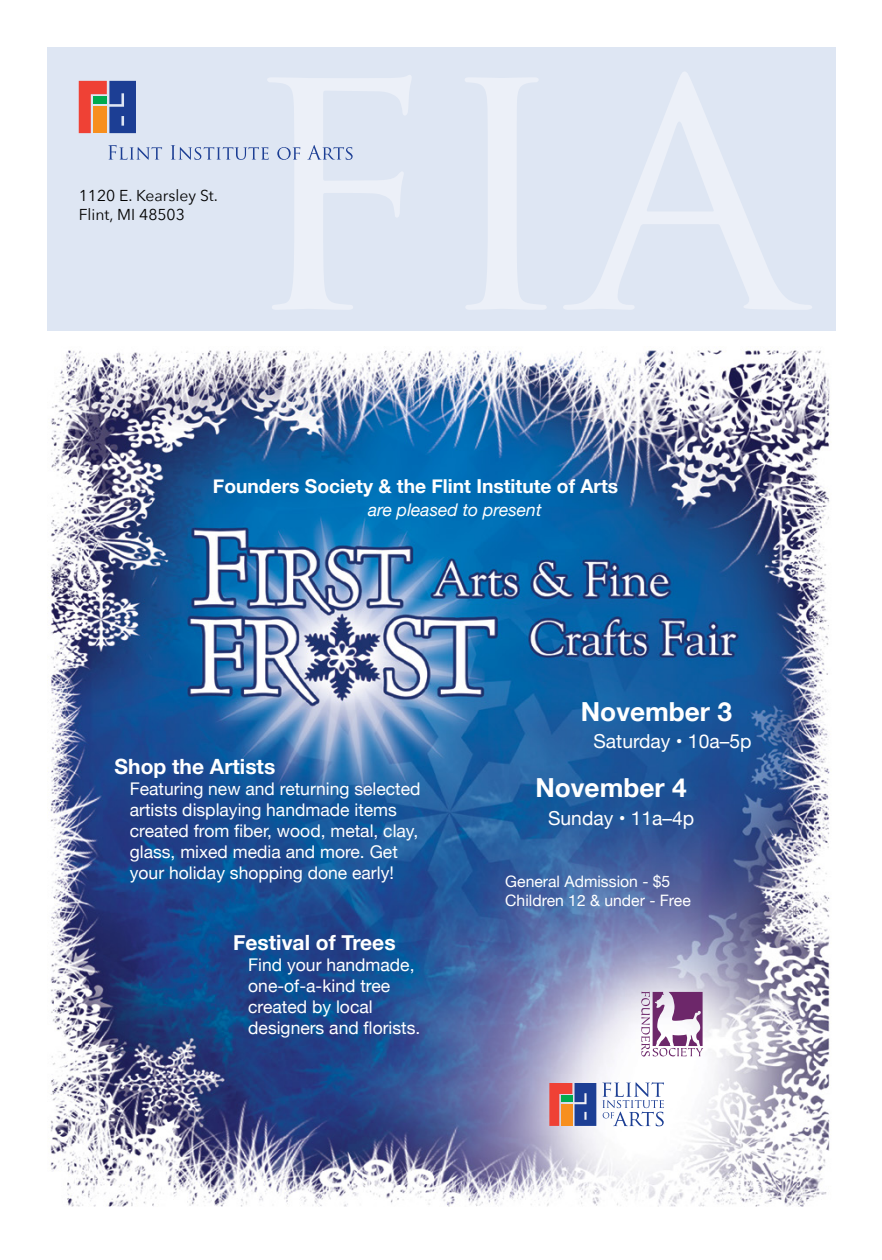
<style>
.page{position:relative;width:882px;height:1260px;background:#fff}
.page>*{position:absolute;margin:0;border:0;box-sizing:border-box;transform-origin:0 0}
.t1{font:700 26.25px "Helvetica Neue";color:#fff}
.t2{font:700 21px "Helvetica Neue";color:#fff}
.t3{font:700 19.25px "Helvetica Neue";color:#fff}
.t4{font:19.25px "Helvetica Neue";color:#fff}
.t5{font:17.5px/21px "Helvetica Neue";color:#fff}
.t6{font:italic 17.5px "Helvetica Neue";color:#fff}
.t7{font:15.75px/18.9px "Helvetica Neue";color:#fff}
.t8{font:15.75px/18.9px "Avenir Next";color:#000}
</style>
<div class="page">
<div style="left:47px;top:47px;width:788px;height:284px;background:#dee6f3"></div>
<svg style="left:79px;top:81px;width:57px;height:52px;background:#886173"></svg>
<svg style="left:108px;top:145px;width:54px;height:15px"></svg>
<svg style="left:171px;top:145px;width:98px;height:15px"></svg>
<svg style="left:277px;top:147px;width:23px;height:13px"></svg>
<svg style="left:307px;top:145px;width:46px;height:15px"></svg>
<img style="left:47px;top:350px;width:783px;height:857px">
<svg style="left:641px;top:992px;width:62px;height:65px"></svg>
<svg style="left:549px;top:1083px;width:47px;height:43px;background:#8a6171"></svg>
<svg style="left:602px;top:1082px;width:62px;height:44px"></svg>
<p class="t8" style="left:79px;top:185px;width:141px">1120 E. Kearsley St.<br>Flint, MI 48503</p>
<p class="t3" style="left:213px;top:471px;width:407px">Founders Society &amp; the Flint Institute of Arts</p>
<p class="t6" style="left:368px;top:497px;width:175px">are pleased to present</p>
<p class="t2" style="left:115px;top:750px;width:162px">Shop the Artists</p>
<p class="t5" style="left:130px;top:779px;width:292px">Featuring new and returning selected artists displaying handmade items created from fiber, wood, metal, clay, glass, mixed media and more. Get your holiday shopping done early!</p>
<p class="t2" style="left:233px;top:926px;width:164px">Festival of Trees</p>
<p class="t5" style="left:248px;top:955px;width:174px">Find your handmade, one-of-a-kind tree created by local designers and florists.</p>
<h1 class="t1" style="left:581px;top:691px;width:153px">November 3</h1>
<p class="t4" style="left:594px;top:728px;width:159px">Saturday • 10a–5p</p>
<h1 class="t1" style="left:536px;top:767px;width:153px">November 4</h1>
<p class="t4" style="left:548px;top:804px;width:148px">Sunday • 11a–4p</p>
<p class="t7" style="left:505px;top:873px;width:187px">General Admission - $5<br>Children 12 &amp; under - Free</p>
</div>
